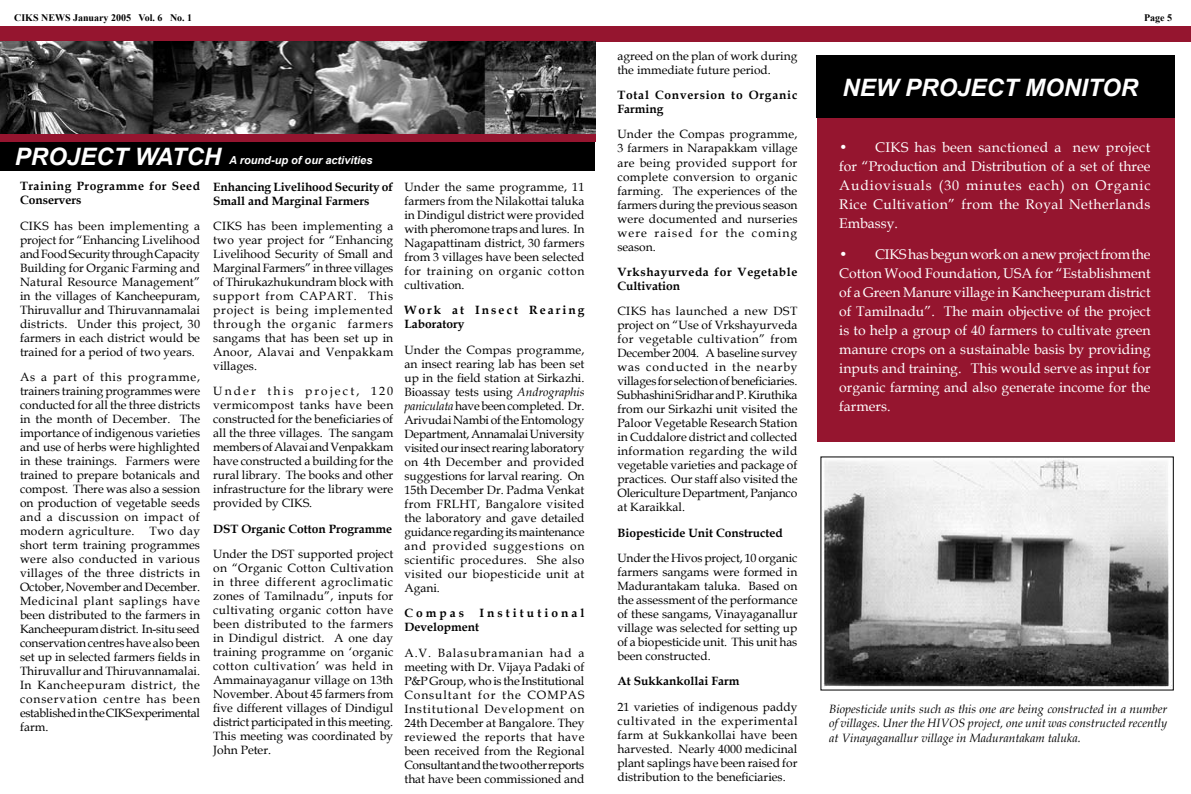
<style>
.page{position:relative;width:1191px;height:794px;background:#fff}
.page>*{position:absolute;margin:0;border:0;box-sizing:border-box;transform-origin:0 0}
.t1{font:italic 700 24px "Arial";color:#fff}
.body{font:14px/19px "Book Antiqua";color:#fff;text-align:justify}
.body-2{font:12px/14px "Book Antiqua";color:#000;text-align:justify}
.body-3{font:italic 12px/14.4px "Book Antiqua";color:#000;text-align:justify}
.body-4{font:700 12px/14px "Book Antiqua";color:#000}
.body-5{font:700 12px/14px "Book Antiqua";letter-spacing:.05em;color:#000}
.body-6{font:700 12px/14px "Book Antiqua";letter-spacing:.04em;color:#000}
.body-7{font:700 12px/14px "Book Antiqua";letter-spacing:.065em;color:#000}
.body-8{font:700 12px/14px "Book Antiqua";letter-spacing:.17em;color:#000}
.body-9{font:700 12px "Book Antiqua";letter-spacing:.255em;color:#000}
.t2{font:italic 700 11px "Arial";color:#fff}
.t3{font:700 10px "Times New Roman";color:#000}
.s1{font-style:italic}
</style>
<div class="page">
<div style="left:0;top:140px;width:595px;height:31px;background:#000"></div>
<div style="left:816px;top:57px;width:358px;height:385px;background:#95152f"></div>
<div style="left:816px;top:56px;width:358px;height:62px;background:#000"></div>
<img style="left:823px;top:459px;width:346px;height:228px">
<div style="left:0;top:26px;width:1191px;height:15px;background:#95152f"></div>
<img style="left:0;top:41px;width:595px;height:93px">
<div style="left:0;top:134px;width:595px;height:7px;background:#95152f"></div>
<p class="t3" style="left:14px;top:11px;width:180px">CIKS NEWS January 2005 Vol. 6 No. 1</p>
<p class="t1" style="left:15px;top:141px;width:208px">PROJECT WATCH</p>
<p class="t2" style="left:229px;top:153px;width:145px">A round-up of our activities</p>
<p class="body-6" style="left:20px;top:179px;width:181px">Training Programme for Seed<br>Conservers</p>
<p class="body-2" style="left:20px;top:218px;width:182px">CIKS has been implementing a project for “Enhancing Livelihood and Food Security through Capacity Building for Organic Farming and Natural Resource Management” in the villages of Kancheepuram, Thiruvallur and Thiruvannamalai districts. Under this project, 30 farmers in each district would be trained for a period of two years.</p>
<p class="body-2" style="left:20px;top:369px;width:182px">As a part of this programme, trainers training programmes were conducted for all the three districts in the month of December. The importance of indigenous varieties and use of herbs were highlighted in these trainings. Farmers were trained to prepare botanicals and compost. There was also a session on production of vegetable seeds and a discussion on impact of modern agriculture. Two day short term training programmes were also conducted in various villages of the three districts in October, November and December.<br>Medicinal plant saplings have been distributed to the farmers in Kancheepuram district. In-situ seed conservation centres have also been set up in selected farmers fields in Thiruvallur and Thiruvannamalai.<br>In Kancheepuram district, the conservation centre has been established in the CIKS experimental farm.</p>
<p class="body-4" style="left:213px;top:179px;width:181px">Enhancing Livelihood Security of<br>Small and Marginal Farmers</p>
<p class="body-2" style="left:213px;top:218px;width:182px">CIKS has been implementing a two year project for “Enhancing Livelihood Security of Small and Marginal Farmers” in three villages of Thirukazhukundram block with support from CAPART. This project is being implemented through the organic farmers sangams that has been set up in Anoor, Alavai and Venpakkam villages.</p>
<p class="body-2" style="left:213px;top:384px;width:182px">Under this project, 120 vermicompost tanks have been constructed for the beneficiaries of all the three villages. The sangam members of Alavai and Venpakkam have constructed a building for the rural library. The books and other infrastructure for the library were provided by CIKS.</p>
<p class="body-4" style="left:213px;top:521px;width:181px">DST Organic Cotton Programme</p>
<p class="body-2" style="left:213px;top:547px;width:182px">Under the DST supported project on “Organic Cotton Cultivation in three different agroclimatic zones of Tamilnadu”, inputs for cultivating organic cotton have been distributed to the farmers in Dindigul district. A one day training programme on ‘organic cotton cultivation’ was held in Ammainayaganur village on 13th November. About 45 farmers from five different villages of Dindigul district participated in this meeting.<br>This meeting was coordinated by John Peter.</p>
<p class="body-2" style="left:404px;top:180px;width:182px">Under the same programme, 11 farmers from the Nilakottai taluka in Dindigul district were provided with pheromone traps and lures. In Nagapattinam district, 30 farmers from 3 villages have been selected for training on organic cotton cultivation.</p>
<p class="body-8" style="left:404px;top:303px;width:182px">Work at Insect Rearing<br>Laboratory</p>
<p class="body-2" style="left:404px;top:342px;width:182px">Under the Compas programme, an insect rearing lab has been set up in the field station at Sirkazhi.<br>Bioassay tests using <span class="s1">Andrographis paniculata</span> have been completed. Dr.<br>Arivudai Nambi of the Entomology Department, Annamalai University visited our insect rearing laboratory on 4th December and provided suggestions for larval rearing. On 15th December Dr. Padma Venkat from FRLHT, Bangalore visited the laboratory and gave detailed guidance regarding its maintenance and provided suggestions on scientific procedures. She also visited our biopesticide unit at Agani.</p>
<p class="body-4" style="left:404px;top:606px;width:61px">Compas</p>
<p class="body-9" style="left:479px;top:605px;width:107px">Institutional</p>
<p class="body-4" style="left:404px;top:620px;width:76px">Development</p>
<p class="body-2" style="left:404px;top:645px;width:182px">A.V. Balasubramanian had a meeting with Dr. Vijaya Padaki of P&amp;P Group, who is the Institutional Consultant for the COMPAS Institutional Development on 24th December at Bangalore. They reviewed the reports that have been received from the Regional Consultant and the two other reports that have been commissioned and</p>
<p class="body-2" style="left:617px;top:48px;width:181px">agreed on the plan of work during the immediate future period.</p>
<p class="body-7" style="left:617px;top:88px;width:181px">Total Conversion to Organic<br>Farming</p>
<p class="body-2" style="left:617px;top:127px;width:182px">Under the Compas programme, 3 farmers in Narapakkam village are being provided support for complete conversion to organic farming. The experiences of the farmers during the previous season were documented and nurseries were raised for the coming season.</p>
<p class="body-5" style="left:617px;top:265px;width:181px">Vrkshayurveda for Vegetable<br>Cultivation</p>
<p class="body-2" style="left:617px;top:304px;width:182px">CIKS has launched a new DST project on “Use of Vrkshayurveda for vegetable cultivation” from December 2004. A baseline survey was conducted in the nearby villages for selection of beneficiaries.<br>Subhashini Sridhar and P. Kiruthika from our Sirkazhi unit visited the Paloor Vegetable Research Station in Cuddalore district and collected information regarding the wild vegetable varieties and package of practices. Our staff also visited the Olericulture Department, Panjanco at Karaikkal.</p>
<p class="body-4" style="left:617px;top:525px;width:167px">Biopesticide Unit Constructed</p>
<p class="body-2" style="left:617px;top:550px;width:182px">Under the Hivos project, 10 organic farmers sangams were formed in Madurantakam taluka. Based on the assessment of the performance of these sangams, Vinayaganallur village was selected for setting up of a biopesticide unit. This unit has been constructed.</p>
<p class="body-4" style="left:617px;top:674px;width:123px">At Sukkankollai Farm</p>
<p class="body-2" style="left:617px;top:699px;width:182px">21 varieties of indigenous paddy cultivated in the experimental farm at Sukkankollai have been harvested. Nearly 4000 medicinal plant saplings have been raised for distribution to the beneficiaries.</p>
<p class="t3" style="left:1144px;top:11px;width:30px">Page 5</p>
<p class="t1" style="left:842px;top:72px;width:297px">NEW PROJECT MONITOR</p>
<p class="body" style="left:839px;top:138px;width:313px">• CIKS has been sanctioned a new project for “Production and Distribution of a set of three Audiovisuals (30 minutes each) on Organic Rice Cultivation” from the Royal Netherlands Embassy.</p>
<p class="body" style="left:839px;top:244px;width:313px">• CIKS has begun work on a new project from the Cotton Wood Foundation, USA for “Establishment of a Green Manure village in Kancheepuram district of Tamilnadu”. The main objective of the project is to help a group of 40 farmers to cultivate green manure crops on a sustainable basis by providing inputs and training. This would serve as input for organic farming and also generate income for the farmers.</p>
<p class="body-3" style="left:829px;top:701px;width:339px">Biopesticide units such as this one are being constructed in a number of villages. Uner the HIVOS project, one unit was constructed recently at Vinayaganallur village in Madurantakam taluka.</p>
</div>
